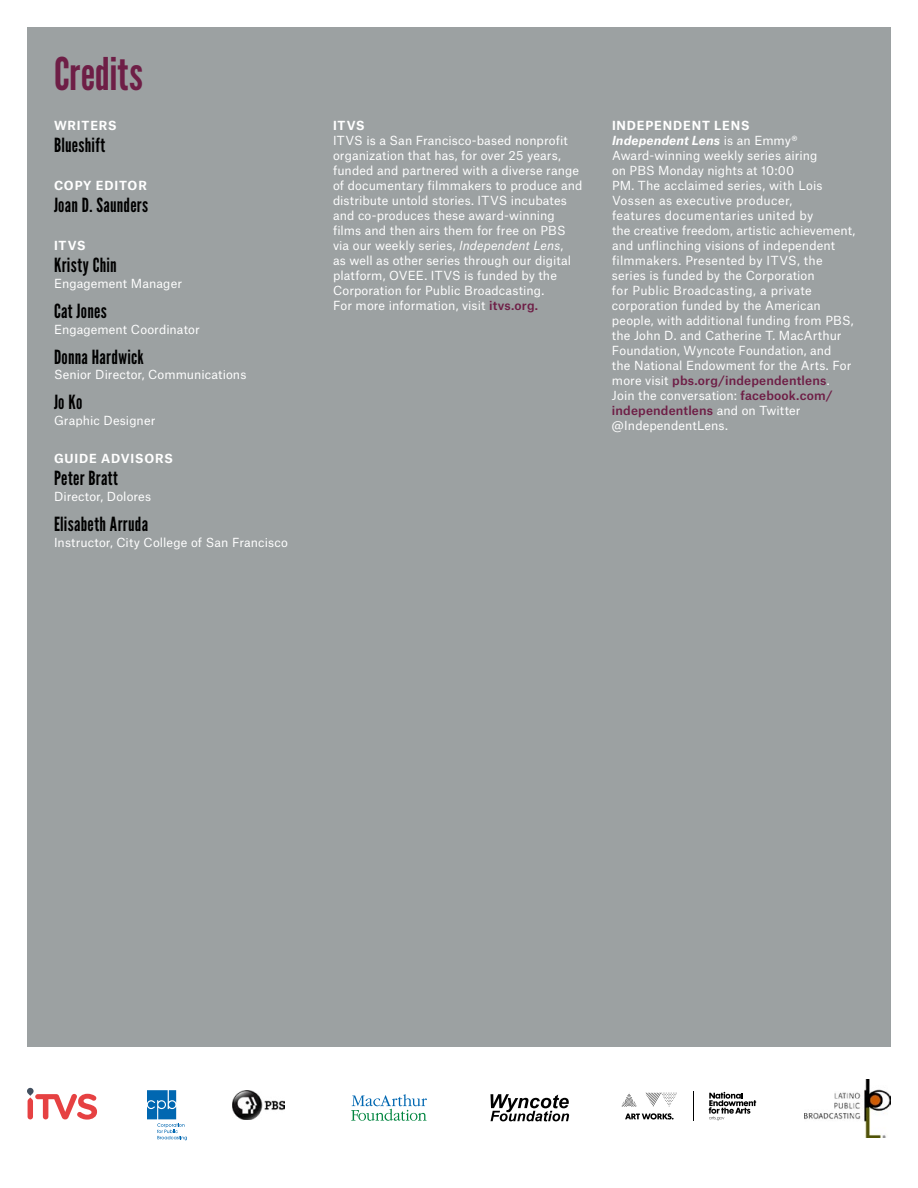
<style>
.page{position:relative;width:918px;height:1188px;background:#fff}
.page>*{position:absolute;margin:0;border:0;box-sizing:border-box;transform-origin:0 0}
.t1{font:45px "League Gothic";letter-spacing:-.005em;color:#6e1e46}
.t2{font:19.5px "League Gothic";letter-spacing:.015em;color:#000}
.t3{font:12px/15px "Atlas Grotesk";letter-spacing:.005em;color:#fff}
.t4{font:700 12px "Atlas Grotesk";letter-spacing:.065em;color:#fff}
.s1{font-style:italic}
.s2{font-weight:500;color:#6e1e46}
.s3{font-weight:700}
.s4{font-weight:700;font-style:italic}
</style>
<div class="page">
<div style="left:27px;top:27px;width:864px;height:1020px;background:#9ca1a2"></div>
<hr style="left:693px;top:1091px;width:1px;height:30px;background:#000">
<svg style="left:709px;top:1092px;width:47px;height:28px"></svg>
<svg style="left:625px;top:1113px;width:49px;height:7px"></svg>
<svg style="left:646px;top:1093px;width:31px;height:14px"></svg>
<svg style="left:621px;top:1093px;width:16px;height:14px"></svg>
<svg style="left:351px;top:1094px;width:76px;height:27px"></svg>
<img style="left:232px;top:1090px;width:53px;height:30px">
<svg style="left:147px;top:1090px;width:40px;height:50px"></svg>
<svg style="left:490px;top:1094px;width:79px;height:27px"></svg>
<svg style="left:27px;top:1088px;width:70px;height:32px"></svg>
<img style="left:805px;top:1080px;width:86px;height:58px">
<h1 class="t1" style="left:54px;top:47px;width:90px">Credits</h1>
<p class="t4" style="left:54px;top:115px;width:64px">WRITERS</p>
<h2 class="t2" style="left:54px;top:134px;width:53px">Blueshift</h2>
<p class="t4" style="left:54px;top:175px;width:94px">COPY EDITOR</p>
<h2 class="t2" style="left:54px;top:194px;width:96px">Joan D. Saunders</h2>
<p class="t4" style="left:54px;top:235px;width:33px">ITVS</p>
<h2 class="t2" style="left:54px;top:254px;width:64px">Kristy Chin</h2>
<p class="t3" style="left:54px;top:275px;width:130px">Engagement Manager</p>
<h2 class="t2" style="left:54px;top:299px;width:54px">Cat Jones</h2>
<p class="t3" style="left:54px;top:320px;width:147px">Engagement Coordinator</p>
<h2 class="t2" style="left:54px;top:345px;width:91px">Donna Hardwick</h2>
<p class="t3" style="left:54px;top:366px;width:194px">Senior Director, Communications</p>
<h2 class="t2" style="left:54px;top:391px;width:30px">Jo Ko</h2>
<p class="t3" style="left:54px;top:412px;width:103px">Graphic Designer</p>
<p class="t4" style="left:54px;top:448px;width:120px">GUIDE ADVISORS</p>
<h2 class="t2" style="left:54px;top:467px;width:66px">Peter Bratt</h2>
<p class="t3" style="left:54px;top:488px;width:99px">Director, Dolores</p>
<h2 class="t2" style="left:54px;top:512px;width:96px">Elisabeth Arruda</h2>
<p class="t3" style="left:54px;top:533px;width:235px">Instructor, City College of San Francisco</p>
<p class="t4" style="left:333px;top:115px;width:33px">ITVS</p>
<p class="t3" style="left:333px;top:131px;width:251px">ITVS is a San Francisco-based nonprofit organization that has, for over 25 years, funded and partnered with a diverse range of documentary filmmakers to produce and distribute untold stories. ITVS incubates and co-produces these award-winning films and then airs them for free on PBS via our weekly series, <span class="s1">Independent Lens</span>,<br>as well as other series through our digital platform, OVEE. ITVS is funded by the Corporation for Public Broadcasting.<br>For more information, visit <span class="s2">itvs.org.</span></p>
<p class="t3" style="left:612px;top:116px;width:245px"><span class="s3">INDEPENDENT LENS<br></span><span class="s4">Independent Lens</span> is an Emmy® Award-winning weekly series airing<br>on PBS Monday nights at 10:00<br>PM. The acclaimed series, with Lois Vossen as executive producer,<br>features documentaries united by<br>the creative freedom, artistic achievement, and unflinching visions of independent filmmakers. Presented by ITVS, the series is funded by the Corporation<br>for Public Broadcasting, a private corporation funded by the American people, with additional funding from PBS, the John D. and Catherine T. MacArthur Foundation, Wyncote Foundation, and<br>the National Endowment for the Arts. For more visit <span class="s2">pbs.org/independentlens</span>.<br>Join the conversation: <span class="s2">facebook.com/ independentlens</span> and on Twitter @IndependentLens.</p>
</div>
